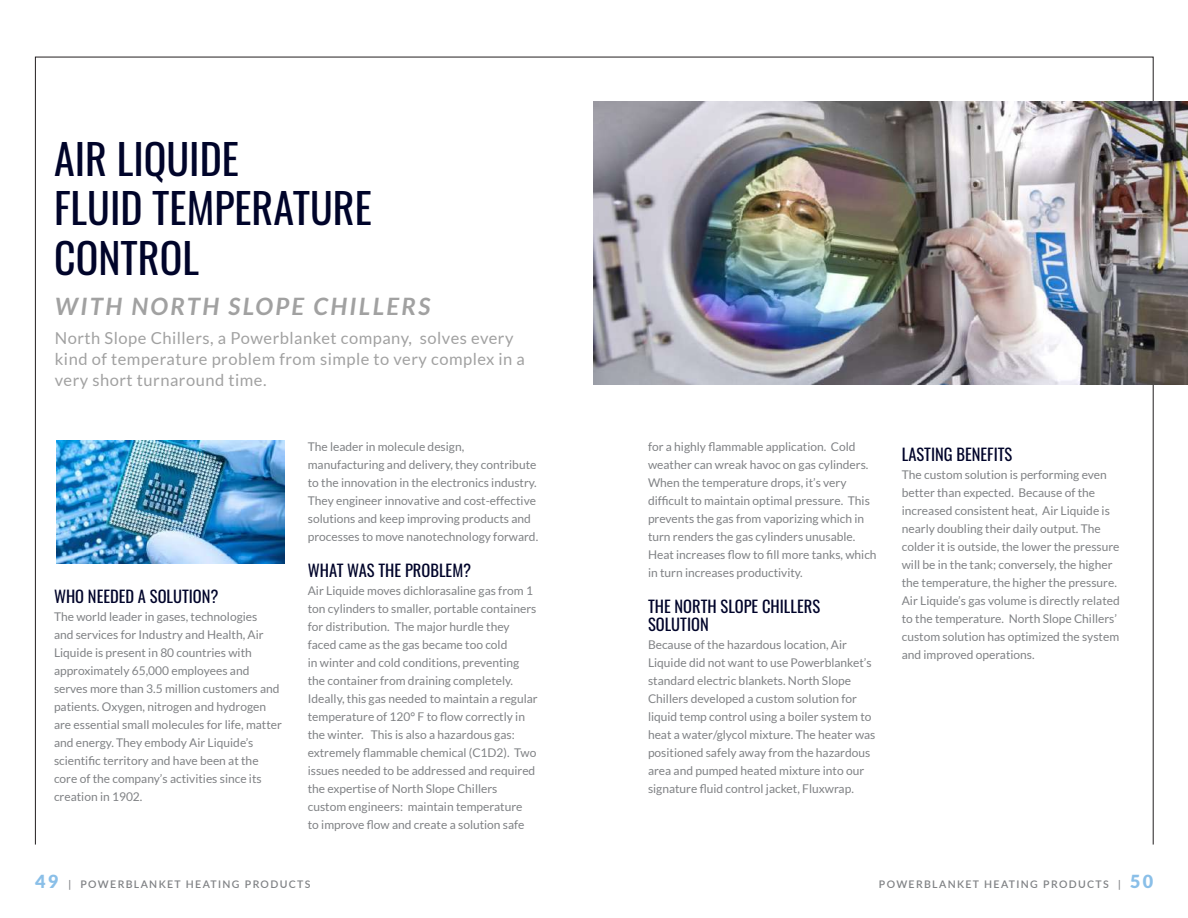
<style>
.page{position:relative;width:1188px;height:918px;background:#fff}
.page>*{position:absolute;margin:0;border:0;box-sizing:border-box;transform-origin:0 0}
.t1{font:42px/49.5px "Oswald";color:#00042a}
.t2{font:italic 700 24px "Lato";letter-spacing:.1em;color:#a1a1a1}
.t3{font:16.5px/21px "Lato";letter-spacing:.03em;color:#a1a1a1}
.t4{font:16.5px/18px "Oswald";color:#00042a}
.t5{font:12px/18px "Lato";color:#808285}
.t6{font:600 10.5px "Lato";letter-spacing:.13em;color:#808285}
.s1{font-weight:900;font-size:18px;color:#8abfe8}
</style>
<div class="page">
<img style="left:593px;top:102px;width:595px;height:283px">
<img style="left:56px;top:441px;width:229px;height:123px">
<h1 class="t1" style="left:54px;top:130px;width:319px">AIR LIQUIDE<br>FLUID TEMPERATURE<br>CONTROL</h1>
<h2 class="t2" style="left:55px;top:293px;width:377px">WITH NORTH SLOPE CHILLERS</h2>
<h3 class="t3" style="left:55px;top:328px;width:472px">North Slope Chillers, a Powerblanket company, solves every kind of temperature problem from simple to very complex in a very short turnaround time.</h3>
<h3 class="t4" style="left:54px;top:586px;width:166px">WHO NEEDED A SOLUTION?</h3>
<p class="t5" style="left:54px;top:608px;width:230px">The world leader in gases, technologies<br>and services for Industry and Health, Air Liquide is present in 80 countries with approximately 65,000 employees and serves more than 3.5 million customers and patients. Oxygen, nitrogen and hydrogen are essential small molecules for life, matter and energy. They embody Air Liquide’s scientific territory and have been at the core of the company’s activities since its creation in 1902.</p>
<p class="t5" style="left:308px;top:437px;width:232px">The leader in molecule design, manufacturing and delivery, they contribute to the innovation in the electronics industry.<br>They engineer innovative and cost-effective solutions and keep improving products and processes to move nanotechnology forward.</p>
<h3 class="t4" style="left:308px;top:559px;width:165px">WHAT WAS THE PROBLEM?</h3>
<p class="t5" style="left:308px;top:581px;width:231px">Air Liquide moves dichlorasaline gas from 1 ton cylinders to smaller, portable containers for distribution. The major hurdle they faced came as the gas became too cold<br>in winter and cold conditions, preventing the container from draining completely.<br>Ideally, this gas needed to maintain a regular temperature of 120° F to flow correctly in the winter. This is also a hazardous gas: extremely flammable chemical (C1D2). Two issues needed to be addressed and required the expertise of North Slope Chillers custom engineers: maintain temperature<br>to improve flow and create a solution safe</p>
<p class="t5" style="left:648px;top:437px;width:230px">for a highly flammable application. Cold weather can wreak havoc on gas cylinders.<br>When the temperature drops, it’s very difficult to maintain optimal pressure. This prevents the gas from vaporizing which in turn renders the gas cylinders unusable.<br>Heat increases flow to fill more tanks, which in turn increases productivity.</p>
<h3 class="t4" style="left:648px;top:595px;width:174px">THE NORTH SLOPE CHILLERS<br>SOLUTION</h3>
<p class="t5" style="left:648px;top:635px;width:229px">Because of the hazardous location, Air Liquide did not want to use Powerblanket’s standard electric blankets. North Slope Chillers developed a custom solution for liquid temp control using a boiler system to heat a water/glycol mixture. The heater was positioned safely away from the hazardous area and pumped heated mixture into our signature fluid control jacket, Fluxwrap.</p>
<h3 class="t4" style="left:902px;top:443px;width:112px">LASTING BENEFITS</h3>
<p class="t5" style="left:902px;top:465px;width:220px">The custom solution is performing even better than expected. Because of the increased consistent heat, Air Liquide is nearly doubling their daily output. The colder it is outside, the lower the pressure will be in the tank; conversely, the higher the temperature, the higher the pressure.<br>Air Liquide’s gas volume is directly related to the temperature. North Slope Chillers’ custom solution has optimized the system and improved operations.</p>
<p class="t6" style="left:35px;top:877px;width:277px"><span class="s1">49</span> | POWERBLANKET HEATING PRODUCTS</p>
<p class="t6" style="left:879px;top:877px;width:276px">POWERBLANKET HEATING PRODUCTS | <span class="s1">50</span></p>
</div>
